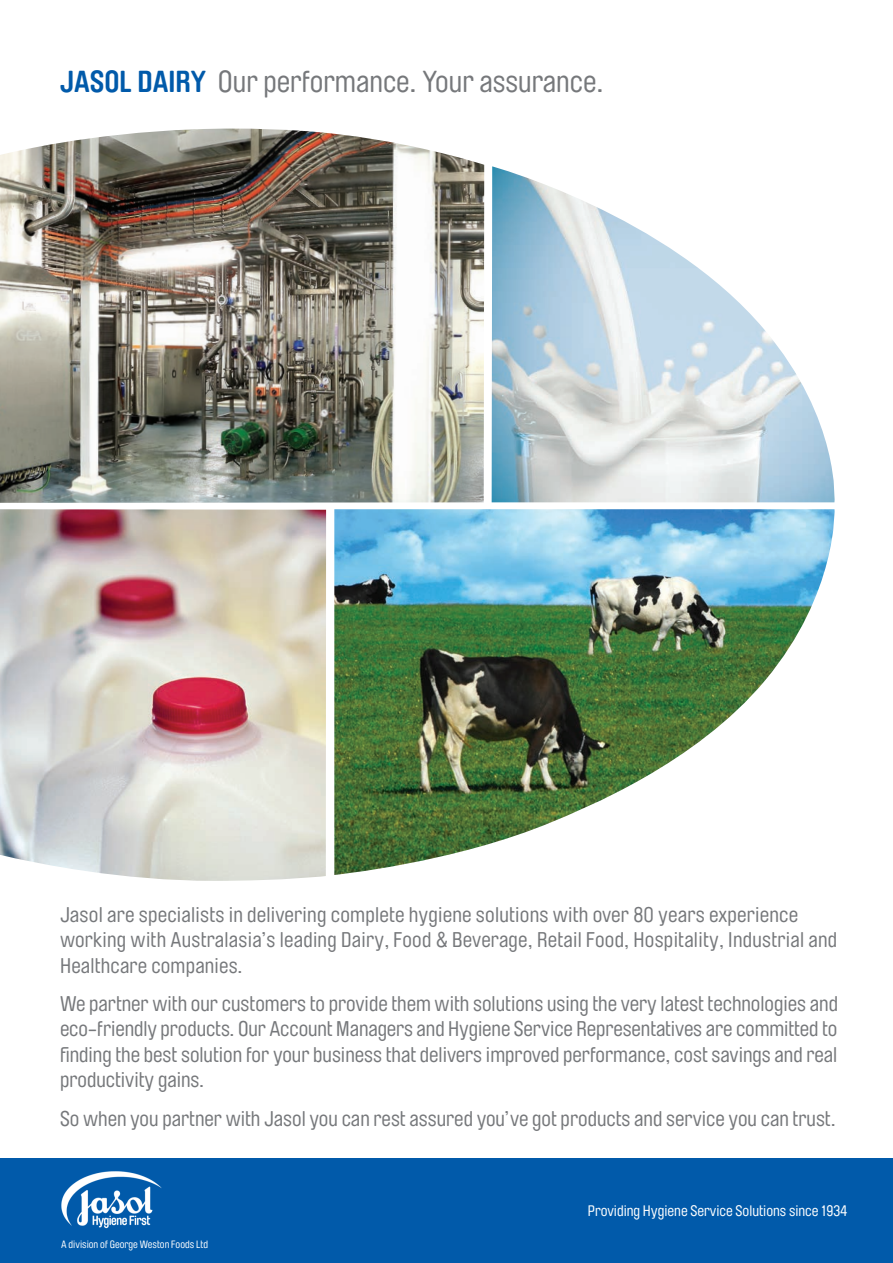
<style>
.page{position:relative;width:893px;height:1263px;background:#fff}
.page>*{position:absolute;margin:0;border:0;box-sizing:border-box;transform-origin:0 0}
.t1{font:30px "Brauer Neue";color:#76787b}
.t2{font:21px/25.5px "Brauer Neue";letter-spacing:.01em;color:#76787b}
.t3{font:15px "Brauer Neue";color:#fff}
.t4{font:10.5px "Brauer Neue";color:#fff}
.s1{font-weight:700;color:#015aaa}
</style>
<div class="page">
<img style="left:0;top:129px;width:484px;height:374px">
<img style="left:492px;top:166px;width:343px;height:336px">
<img style="left:334px;top:509px;width:501px;height:366px">
<img style="left:0;top:509px;width:326px;height:372px">
<div style="left:0;top:1159px;width:893px;height:104px;background:#015aaa"></div>
<img style="left:61px;top:1171px;width:101px;height:58px">
<p class="t1" style="left:60px;top:65px;width:545px"><span class="s1">JASOL DAIRY</span> Our performance. Your assurance.</p>
<p class="t2" style="left:60px;top:902px;width:779px">Jasol are specialists in delivering complete hygiene solutions with over 80 years experience working with Australasia’s leading Dairy, Food &amp; Beverage, Retail Food, Hospitality, Industrial and<br>Healthcare companies.</p>
<p class="t2" style="left:60px;top:991px;width:780px;text-align:justify">We partner with our customers to provide them with solutions using the very latest technologies and eco-friendly products. Our Account Managers and Hygiene Service Representatives are committed to finding the best solution for your business that delivers improved performance, cost savings and real productivity gains.</p>
<p class="t2" style="left:60px;top:1106px;width:777px">So when you partner with Jasol you can rest assured you’ve got products and service you can trust.</p>
<p class="t4" style="left:61px;top:1238px;width:148px">A division of George Weston Foods Ltd</p>
<p class="t3" style="left:588px;top:1203px;width:261px">Providing Hygiene Service Solutions since 1934</p>
</div>
